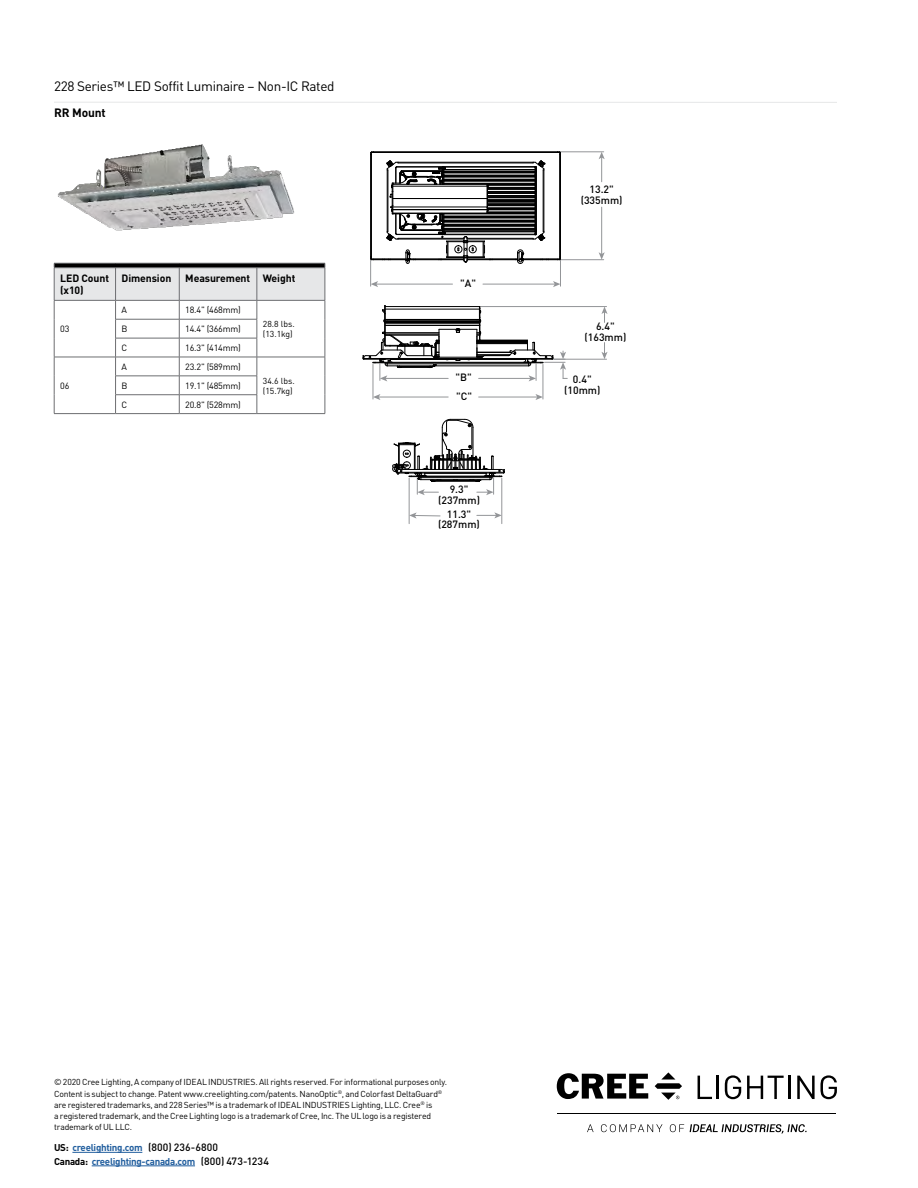
<style>
.page{position:relative;width:918px;height:1188px;background:#fff}
.page>*{position:absolute;margin:0;border:0;box-sizing:border-box;transform-origin:0 0}
.t1{font:13.5px "DINOT";letter-spacing:-.025em;color:#000}
.t2{font:700 12px "DINOT";letter-spacing:-.01em;color:#000}
.t3{font:500 10.5px/10.5px "DINOT";color:#000;text-align:center}
.t4{font:700 10.5px/12.6px "DINOT";letter-spacing:-.01em;color:#000}
.t5{font:700 9.75px/13.5px "DINOT";letter-spacing:-.03em;color:#215e9e}
.t6{font:9px "DINOT";letter-spacing:-.02em;color:#000}
.t7{font:8.7px/11.2px "DINOT";letter-spacing:-.02em;color:#000}
.t8{font:8.7px/10.2px "DINOT";color:#000}
.s1{color:#000}
.s2{font-weight:500;font-size:10.5px;color:#000}
</style>
<div class="page">
<hr style="left:54px;top:102px;width:783px;height:1px;background:#e6e7e8">
<hr style="left:72px;top:1152px;width:70px;height:1px;background:#215e9e">
<hr style="left:92px;top:1165px;width:103px;height:1px;background:#215e9e">
<hr style="left:558px;top:1113px;width:278px;height:1px;background:#000">
<svg style="left:698px;top:1076px;width:14px;height:23px"></svg>
<hr style="left:716px;top:1076px;width:3px;height:23px;background:#000">
<svg style="left:725px;top:1075px;width:16px;height:24px"></svg>
<svg style="left:747px;top:1076px;width:37px;height:23px"></svg>
<hr style="left:788px;top:1076px;width:3px;height:23px;background:#000">
<svg style="left:797px;top:1075px;width:40px;height:24px"></svg>
<svg style="left:557px;top:1073px;width:91px;height:26px"></svg>
<svg style="left:655px;top:1072px;width:27px;height:28px"></svg>
<svg style="left:587px;top:1124px;width:7px;height:8px"></svg>
<svg style="left:601px;top:1124px;width:62px;height:8px"></svg>
<svg style="left:670px;top:1124px;width:14px;height:8px"></svg>
<svg style="left:690px;top:1124px;width:117px;height:10px"></svg>
<hr style="left:601px;top:207px;width:1px;height:47px;background:#939598">
<svg style="left:599px;top:252px;width:6px;height:7px"></svg>
<svg style="left:599px;top:152px;width:6px;height:30px"></svg>
<hr style="left:559px;top:259px;width:45px;height:1px;background:#939598">
<hr style="left:559px;top:151px;width:45px;height:1px;background:#939598">
<svg style="left:477px;top:512px;width:24px;height:6px"></svg>
<svg style="left:410px;top:512px;width:31px;height:7px"></svg>
<hr style="left:501px;top:478px;width:1px;height:46px;background:#939598">
<hr style="left:409px;top:478px;width:1px;height:46px;background:#939598">
<hr style="left:479px;top:397px;width:59px;height:1px;background:#939598">
<svg style="left:535px;top:394px;width:8px;height:6px"></svg>
<hr style="left:378px;top:397px;width:70px;height:1px;background:#939598">
<svg style="left:373px;top:394px;width:7px;height:6px"></svg>
<hr style="left:543px;top:364px;width:1px;height:35px;background:#939598">
<hr style="left:373px;top:364px;width:1px;height:35px;background:#939598">
<svg style="left:601px;top:307px;width:7px;height:15px"></svg>
<svg style="left:601px;top:343px;width:7px;height:16px"></svg>
<hr style="left:481px;top:306px;width:126px;height:1px;background:#939598">
<hr style="left:554px;top:359px;width:53px;height:1px;background:#939598">
<svg style="left:363px;top:305px;width:204px;height:76px"></svg>
<svg style="left:392px;top:419px;width:113px;height:76px"></svg>
<svg style="left:370px;top:152px;width:191px;height:135px"></svg>
<img style="left:58px;top:144px;width:237px;height:87px">
<svg style="left:54px;top:263px;width:272px;height:150px"></svg>
<hr style="left:54px;top:413px;width:62px;height:1px;background:#6d6e71">
<hr style="left:116px;top:413px;width:63px;height:1px;background:#6d6e71">
<hr style="left:179px;top:413px;width:78px;height:1px;background:#6d6e71">
<hr style="left:257px;top:413px;width:68px;height:1px;background:#6d6e71">
<h1 class="t1" style="left:54px;top:77px;width:282px">228 Series™ LED Soffit Luminaire – Non-IC Rated</h1>
<h2 class="t2" style="left:54px;top:105px;width:53px">RR Mount</h2>
<p class="t4" style="left:60px;top:271px;width:50px">LED Count (x10)</p>
<p class="t4" style="left:122px;top:271px;width:51px">Dimension</p>
<p class="t4" style="left:185px;top:271px;width:112px">Measurement Weight</p>
<p class="t6" style="left:60px;top:323px;width:11px">03</p>
<p class="t6" style="left:122px;top:304px;width:7px">A</p>
<p class="t6" style="left:185px;top:304px;width:57px">18.4" (468mm)</p>
<p class="t8" style="left:263px;top:319px;width:33px">28.8 lbs. (13.1kg)</p>
<p class="t6" style="left:122px;top:323px;width:8px">B</p>
<p class="t6" style="left:185px;top:323px;width:57px">14.4" (366mm)</p>
<p class="t6" style="left:122px;top:342px;width:7px">C</p>
<p class="t6" style="left:185px;top:342px;width:57px">16.3" (414mm)</p>
<p class="t6" style="left:60px;top:380px;width:11px">06</p>
<p class="t6" style="left:122px;top:361px;width:7px">A</p>
<p class="t6" style="left:185px;top:361px;width:57px">23.2" (589mm)</p>
<p class="t6" style="left:122px;top:380px;width:8px">B</p>
<p class="t6" style="left:185px;top:380px;width:57px">19.1" (485mm)</p>
<p class="t6" style="left:122px;top:399px;width:7px">C</p>
<p class="t6" style="left:185px;top:399px;width:57px">20.8" (528mm)</p>
<p class="t8" style="left:263px;top:375px;width:33px">34.6 lbs. (15.7kg)</p>
<p class="t3" style="left:460px;top:278px;width:17px">"A"</p>
<p class="t3" style="left:456px;top:368px;width:18px;line-height:18.8px;text-align:left">"B" "C"</p>
<p class="t3" style="left:438px;top:484px;width:43px">9.3" (237mm)</p>
<p class="t3" style="left:438px;top:509px;width:43px">11.3" (287mm)</p>
<p class="t3" style="left:581px;top:184px;width:43px">13.2" (335mm)</p>
<p class="t3" style="left:584px;top:321px;width:43px">6.4" (163mm)</p>
<p class="t3" style="left:564px;top:374px;width:38px">0.4" (10mm)</p>
<p class="t7" style="left:54px;top:1076px;width:395px">© 2020 Cree Lighting, A company of IDEAL INDUSTRIES. All rights reserved. For informational purposes only.<br>Content is subject to change. Patent www.creelighting.com/patents. NanoOptic<sup>®</sup>, and Colorfast DeltaGuard<sup>® </sup>are registered trademarks, and 228 Series™ is a trademark of IDEAL INDUSTRIES Lighting, LLC. Cree<sup>®</sup> is<br>a registered trademark, and the Cree Lighting logo is a trademark of Cree, Inc. The UL logo is a registered trademark of UL LLC.</p>
<p class="t5" style="left:54px;top:1140px;width:216px"><span class="s1">US:</span> creelighting.com <span class="s2">(800) 236-6800<br></span><span class="s1">Canada:</span> creelighting-canada.com <span class="s2">(800) 473-1234</span></p>
</div>
